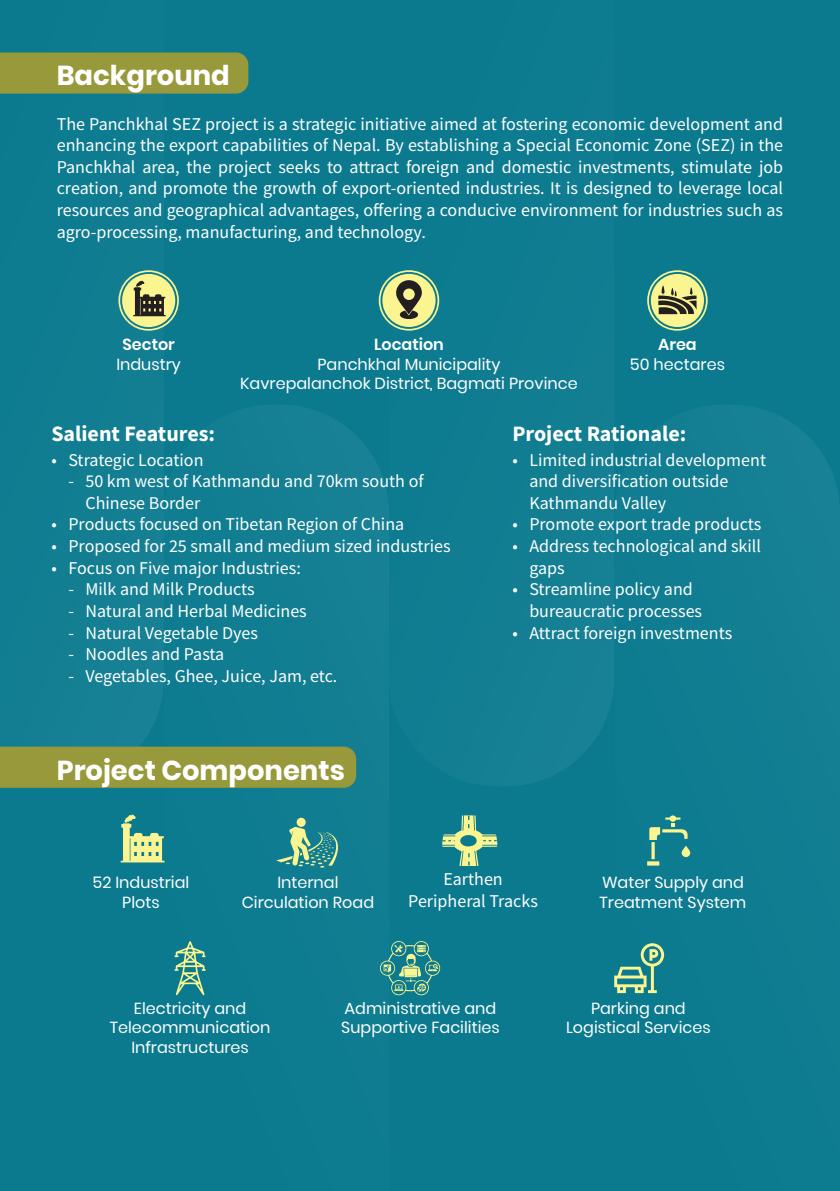
<style>
.page{position:relative;width:840px;height:1191px;background:#fff}
.page>*{position:absolute;margin:0;border:0;box-sizing:border-box;transform-origin:0 0}
.t1{font:700 27.4px "Poppins";color:#fff}
.t2{font:700 22px "Source Sans Pro";color:#fff}
.t3{font:18px/21.6px "Source Sans Pro";color:#fff}
.t4{font:16px/19.2px "Poppins";color:#fff;text-align:center}
.t5{font:600 16px "Poppins";color:#fff}
</style>
<div class="page">
<div style="left:0;top:0;width:839px;height:1191px;background:#0b7a8f"></div>
<div style="left:69px;top:270px;width:95px;height:476px;background:#147f93"></div>
<svg style="left:389px;top:270px;width:225px;height:516px"></svg>
<svg style="left:164px;top:405px;width:225px;height:591px"></svg>
<svg style="left:617px;top:405px;width:222px;height:589px"></svg>
<div style="left:0;top:52px;width:248px;height:42px;background:#98993a"></div>
<div style="left:0;top:746px;width:356px;height:41px;background:#98993a"></div>
<div style="left:382px;top:274px;width:53px;height:53px;background:#faf491;border-radius:50%"></div>
<div style="left:378px;top:270px;width:61px;height:61px;border:2px solid #faf491;border-radius:50%"></div>
<svg style="left:396px;top:280px;width:26px;height:39px"></svg>
<div style="left:122px;top:274px;width:53px;height:53px;background:#faf491;border-radius:50%"></div>
<div style="left:118px;top:270px;width:61px;height:61px;border:2px solid #faf491;border-radius:50%"></div>
<svg style="left:839px;top:858px;width:1px;height:41px"></svg>
<div style="left:650px;top:274px;width:53px;height:53px;background:#faf491;border-radius:50%"></div>
<div style="left:646px;top:270px;width:61px;height:61px;border:2px solid #faf491;border-radius:50%"></div>
<svg style="left:658px;top:285px;width:38px;height:29px"></svg>
<svg style="left:614px;top:943px;width:49px;height:50px"></svg>
<svg style="left:121px;top:814px;width:43px;height:48px"></svg>
<svg style="left:442px;top:815px;width:55px;height:51px"></svg>
<svg style="left:296px;top:817px;width:10px;height:10px"></svg>
<svg style="left:276px;top:826px;width:62px;height:41px"></svg>
<svg style="left:646px;top:815px;width:44px;height:50px"></svg>
<svg style="left:174px;top:941px;width:32px;height:54px"></svg>
<svg style="left:379px;top:939px;width:61px;height:57px"></svg>
<svg style="left:133px;top:280px;width:33px;height:36px"></svg>
<p class="t1" style="left:57px;top:60px;width:174px">Background</p>
<p class="t3" style="left:57px;top:113px;width:727px;text-align:justify">The Panchkhal SEZ project is a strategic initiative aimed at fostering economic development and enhancing the export capabilities of Nepal. By establishing a Special Economic Zone (SEZ) in the Panchkhal area, the project seeks to attract foreign and domestic investments, stimulate job creation, and promote the growth of export-oriented industries. It is designed to leverage local resources and geographical advantages, offering a conducive environment for industries such as agro-processing, manufacturing, and technology.</p>
<p class="t5" style="left:122px;top:335px;width:54px">Sector</p>
<p class="t4" style="left:116px;top:355px;width:66px">Industry</p>
<p class="t5" style="left:374px;top:335px;width:71px">Location</p>
<p class="t4" style="left:317px;top:355px;width:184px">Panchkhal Municipality</p>
<p class="t4" style="left:240px;top:374px;width:339px">Kavrepalanchok District, Bagmati Province</p>
<p class="t5" style="left:657px;top:335px;width:40px">Area</p>
<p class="t4" style="left:629px;top:355px;width:96px">50 hectares</p>
<p class="t2" style="left:51px;top:419px;width:165px">Salient Features:</p>
<p class="t2" style="left:512px;top:419px;width:175px">Project Rationale:</p>
<p class="t3" style="left:51px;top:449px;width:154px">• Strategic Location</p>
<p class="t3" style="left:85px;top:470px;width:339px;text-indent:-17px">- 50 km west of Kathmandu and 70km south of<br>Chinese Border</p>
<p class="t3" style="left:51px;top:513px;width:354px">• Products focused on Tibetan Region of China</p>
<p class="t3" style="left:51px;top:535px;width:400px">• Proposed for 25 small and medium sized industries</p>
<p class="t3" style="left:51px;top:557px;width:251px">• Focus on Five major Industries:</p>
<p class="t3" style="left:68px;top:578px;width:188px">- Milk and Milk Products</p>
<p class="t3" style="left:68px;top:600px;width:240px">- Natural and Herbal Medicines</p>
<p class="t3" style="left:68px;top:621px;width:191px">- Natural Vegetable Dyes</p>
<p class="t3" style="left:68px;top:643px;width:157px">- Noodles and Pasta</p>
<p class="t3" style="left:68px;top:665px;width:270px">- Vegetables, Ghee, Juice, Jam, etc.</p>
<p class="t3" style="left:529px;top:449px;width:238px;text-indent:-17px">• Limited industrial development and diversification outside<br>Kathmandu Valley</p>
<p class="t3" style="left:512px;top:513px;width:250px">• Promote export trade products</p>
<p class="t3" style="left:529px;top:535px;width:233px;text-indent:-17px">• Address technological and skill gaps</p>
<p class="t3" style="left:529px;top:578px;width:174px;text-indent:-17px">• Streamline policy and bureaucratic processes</p>
<p class="t3" style="left:512px;top:621px;width:221px">• Attract foreign investments</p>
<p class="t1" style="left:57px;top:754px;width:289px">Project Components</p>
<p class="t4" style="left:92px;top:873px;width:98px">52 Industrial</p>
<p class="t4" style="left:122px;top:892px;width:39px">Plots</p>
<p class="t4" style="left:241px;top:873px;width:134px">Internal<br>Circulation Road</p>
<p class="t3" style="left:408px;top:868px;width:131px;text-align:center">Earthen<br>Peripheral Tracks</p>
<p class="t4" style="left:599px;top:873px;width:148px;text-align:left">Water Supply and<br>Treatment System</p>
<p class="t4" style="left:110px;top:999px;width:162px">Electricity and<br>Telecommunication<br>Infrastructures</p>
<p class="t4" style="left:341px;top:999px;width:160px;text-align:left">Administrative and<br>Supportive Facilities</p>
<p class="t4" style="left:565px;top:999px;width:146px">Parking and<br>Logistical Services</p>
</div>
